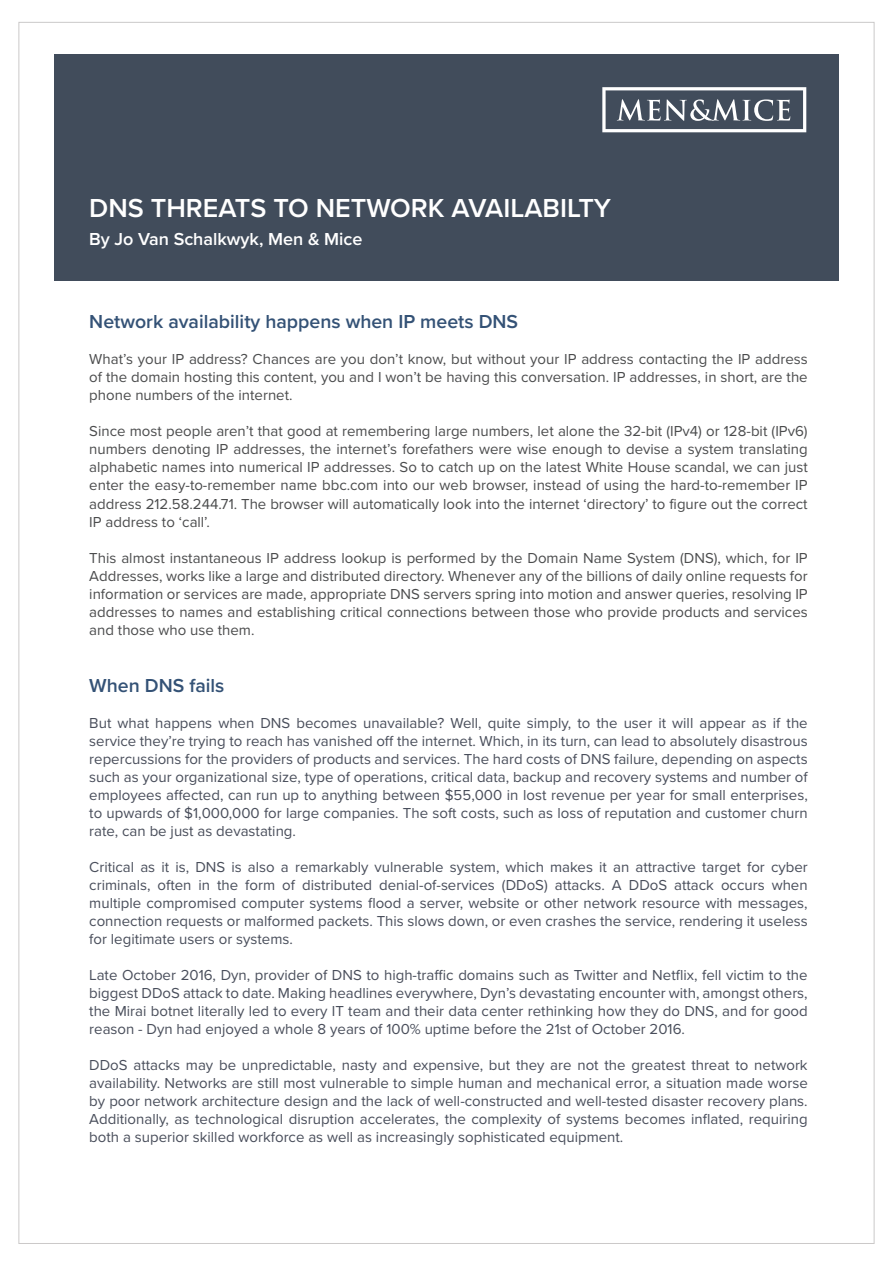
<style>
.page{position:relative;width:893px;height:1263px;background:#fff}
.page>*{position:absolute;margin:0;border:0;box-sizing:border-box;transform-origin:0 0}
.t1{font:600 27px "Proxima Nova";color:#fff}
.t2{font:600 19.5px "Proxima Nova";color:#345276}
.t3{font:600 18px "Proxima Nova";color:#fff}
.t4{font:15px/18px "Proxima Nova";color:#494e5b;text-align:justify}
.t5{font:15px/18px "Proxima Nova";color:#4b4c4d;text-align:justify}
</style>
<div class="page">
<div style="left:54px;top:54px;width:785px;height:227px;background:#414c5b"></div>
<svg style="left:602px;top:87px;width:204px;height:45px"></svg>
<p class="t1" style="left:89px;top:192px;width:523px">DNS THREATS TO NETWORK AVAILABILTY</p>
<p class="t3" style="left:89px;top:229px;width:275px">By Jo Van Schalkwyk, Men &amp; Mice</p>
<p class="t2" style="left:89px;top:310px;width:430px">Network availability happens when IP meets DNS</p>
<p class="t5" style="left:89px;top:351px;width:720px">What’s your IP address? Chances are you don’t know, but without your IP address contacting the IP address of the domain hosting this content, you and I won’t be having this conversation. IP addresses, in short, are the phone numbers of the internet.</p>
<p class="t5" style="left:89px;top:423px;width:720px">Since most people aren’t that good at remembering large numbers, let alone the 32-bit (IPv4) or 128-bit (IPv6) numbers denoting IP addresses, the internet’s forefathers were wise enough to devise a system translating alphabetic names into numerical IP addresses. So to catch up on the latest White House scandal, we can just enter the easy-to-remember name bbc.com into our web browser, instead of using the hard-to-remember IP address 212.58.244.71. The browser will automatically look into the internet ‘directory’ to figure out the correct IP address to ‘call’.</p>
<p class="t5" style="left:89px;top:549px;width:720px">This almost instantaneous IP address lookup is performed by the Domain Name System (DNS), which, for IP Addresses, works like a large and distributed directory. Whenever any of the billions of daily online requests for information or services are made, appropriate DNS servers spring into motion and answer queries, resolving IP addresses to names and establishing critical connections between those who provide products and services and those who use them.</p>
<p class="t2" style="left:89px;top:673px;width:137px">When DNS fails</p>
<p class="t4" style="left:89px;top:714px;width:720px">But what happens when DNS becomes unavailable? Well, quite simply, to the user it will appear as if the service they’re trying to reach has vanished off the internet. Which, in its turn, can lead to absolutely disastrous repercussions for the providers of products and services. The hard costs of DNS failure, depending on aspects such as your organizational size, type of operations, critical data, backup and recovery systems and number of employees affected, can run up to anything between $55,000 in lost revenue per year for small enterprises, to upwards of $1,000,000 for large companies. The soft costs, such as loss of reputation and customer churn rate, can be just as devastating.</p>
<p class="t4" style="left:89px;top:858px;width:720px">Critical as it is, DNS is also a remarkably vulnerable system, which makes it an attractive target for cyber criminals, often in the form of distributed denial-of-services (DDoS) attacks. A DDoS attack occurs when multiple compromised computer systems flood a server, website or other network resource with messages, connection requests or malformed packets. This slows down, or even crashes the service, rendering it useless for legitimate users or systems.</p>
<p class="t4" style="left:89px;top:966px;width:720px">Late October 2016, Dyn, provider of DNS to high-traffic domains such as Twitter and Netflix, fell victim to the biggest DDoS attack to date. Making headlines everywhere, Dyn’s devastating encounter with, amongst others, the Mirai botnet literally led to every IT team and their data center rethinking how they do DNS, and for good reason - Dyn had enjoyed a whole 8 years of 100% uptime before the 21st of October 2016.</p>
<p class="t4" style="left:89px;top:1056px;width:720px">DDoS attacks may be unpredictable, nasty and expensive, but they are not the greatest threat to network availability. Networks are still most vulnerable to simple human and mechanical error, a situation made worse by poor network architecture design and the lack of well-constructed and well-tested disaster recovery plans.<br>Additionally, as technological disruption accelerates, the complexity of systems becomes inflated, requiring both a superior skilled workforce as well as increasingly sophisticated equipment.</p>
</div>
